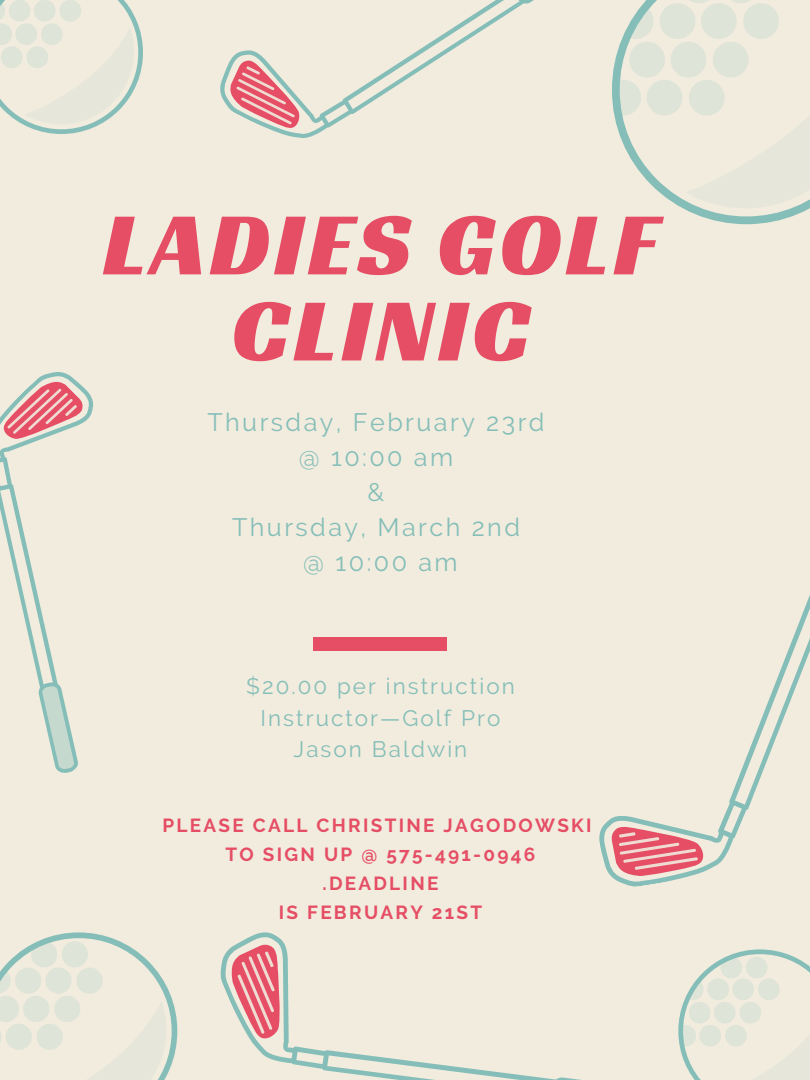
<style>
.page{position:relative;width:810px;height:1080px;background:#f1ecde}
.page>*{position:absolute;margin:0;border:0;box-sizing:border-box;transform-origin:0 0}
.t1{font:90.81px/86.1px "Racing Sans One";letter-spacing:.045em;color:#e54e65;text-align:center}
.t2{font:25.12px/35.1px "Raleway";letter-spacing:.095em;color:#85beb8;text-align:center}
.t3{font:22.38px/31.4px "Raleway";letter-spacing:.09em;color:#85beb8;text-align:center}
.t4{font:700 18.94px/29.1px "Raleway";letter-spacing:.12em;color:#e54e65;text-align:center}
</style>
<div class="page">
<svg style="left:0;top:932px;width:177px;height:148px"></svg>
<svg style="left:220px;top:932px;width:361px;height:148px"></svg>
<svg style="left:678px;top:949px;width:132px;height:131px"></svg>
<svg style="left:599px;top:595px;width:211px;height:292px"></svg>
<svg style="left:612px;top:0;width:198px;height:224px"></svg>
<svg style="left:220px;top:0;width:314px;height:138px"></svg>
<svg style="left:0;top:0;width:143px;height:134px"></svg>
<svg style="left:0;top:372px;width:94px;height:401px"></svg>
<div style="left:314px;top:637px;width:133px;height:13px;background:#e54e65"></div>
<h1 class="t1" style="left:103px;top:200px;width:557px">LADIES GOLF<br>CLINIC</h1>
<h2 class="t2" style="left:207px;top:405px;width:339px">Thursday, February 23rd @ 10:00 am<br>&amp;<br>Thursday, March 2nd<br>@ 10:00 am</h2>
<p class="t3" style="left:246px;top:671px;width:270px">$20.00 per instruction<br>Instructor—Golf Pro<br>Jason Baldwin</p>
<p class="t4" style="left:163px;top:810px;width:431px">PLEASE CALL CHRISTINE JAGODOWSKI<br>TO SIGN UP @ 575-491-0946 .DEADLINE<br>IS FEBRUARY 21ST</p>
</div>
